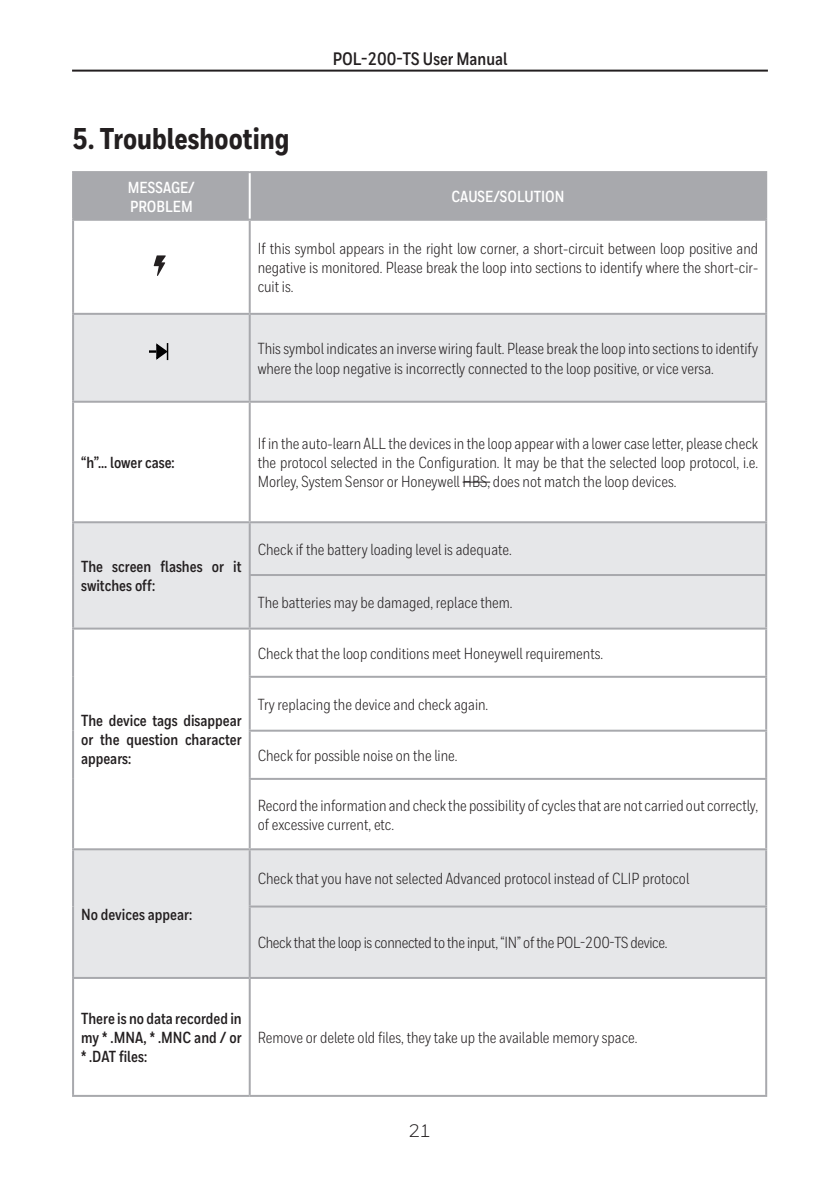
<style>
.page{position:relative;width:840px;height:1191px;background:#fff}
.page>*{position:absolute;margin:0;border:0;box-sizing:border-box;transform-origin:0 0}
.t1{font:800 30px "Honeywell Cond";color:#231f20}
.t2{font:700 18px "Honeywell Cond";color:#231f20}
.t3{font:18px "Honeywell Sans";color:#231f20}
.t4{font:16px/19.2px "Honeywell Cond";color:#231f20;text-align:justify}
.t5{font:700 16px/19.2px "Honeywell Cond";color:#231f20;text-align:justify}
.t6{font:16px "Honeywell Cond";letter-spacing:-.02em;color:#231f20}
.t7{font:700 16px/19.2px "Honeywell Cond";color:#fff}
</style>
<div class="page">
<hr style="left:72px;top:70px;width:695px;height:2px;background:#231f20">
<div style="left:74px;top:173px;width:690px;height:46px;background:#a8a9ad"></div>
<svg style="left:74px;top:315px;width:690px;height:662px"></svg>
<hr style="left:248px;top:173px;width:2px;height:46px;background:#fff">
<hr style="left:72px;top:171px;width:177px;height:2px;background:#a8a9ad">
<hr style="left:72px;top:173px;width:2px;height:46px;background:#a8a9ad">
<hr style="left:249px;top:171px;width:517px;height:2px;background:#a8a9ad">
<hr style="left:764px;top:173px;width:2px;height:46px;background:#a8a9ad">
<hr style="left:72px;top:219px;width:177px;height:2px;background:#a8a9ad">
<hr style="left:72px;top:221px;width:2px;height:92px;background:#a8a9ad">
<hr style="left:249px;top:219px;width:517px;height:2px;background:#a8a9ad">
<hr style="left:248px;top:221px;width:2px;height:92px;background:#a8a9ad">
<hr style="left:764px;top:221px;width:2px;height:92px;background:#a8a9ad">
<hr style="left:72px;top:313px;width:177px;height:2px;background:#a8a9ad">
<hr style="left:72px;top:315px;width:2px;height:86px;background:#a8a9ad">
<hr style="left:249px;top:313px;width:517px;height:2px;background:#a8a9ad">
<hr style="left:248px;top:315px;width:2px;height:86px;background:#a8a9ad">
<hr style="left:764px;top:315px;width:2px;height:86px;background:#a8a9ad">
<hr style="left:72px;top:401px;width:177px;height:2px;background:#a8a9ad">
<hr style="left:72px;top:403px;width:2px;height:118px;background:#a8a9ad">
<hr style="left:249px;top:401px;width:517px;height:2px;background:#a8a9ad">
<hr style="left:248px;top:403px;width:2px;height:118px;background:#a8a9ad">
<hr style="left:764px;top:403px;width:2px;height:118px;background:#a8a9ad">
<hr style="left:72px;top:521px;width:177px;height:2px;background:#a8a9ad">
<hr style="left:72px;top:523px;width:2px;height:52px;background:#a8a9ad">
<hr style="left:72px;top:575px;width:2px;height:52px;background:#a8a9ad">
<hr style="left:249px;top:521px;width:517px;height:2px;background:#a8a9ad">
<hr style="left:248px;top:523px;width:2px;height:51px;background:#a8a9ad">
<hr style="left:764px;top:523px;width:2px;height:51px;background:#a8a9ad">
<hr style="left:248px;top:574px;width:518px;height:2px;background:#a8a9ad">
<hr style="left:248px;top:576px;width:2px;height:51px;background:#a8a9ad">
<hr style="left:764px;top:576px;width:2px;height:51px;background:#a8a9ad">
<hr style="left:72px;top:627px;width:177px;height:2px;background:#a8a9ad">
<hr style="left:72px;top:629px;width:2px;height:48px;background:#a8a9ad">
<hr style="left:72px;top:677px;width:2px;height:53px;background:#a8a9ad">
<hr style="left:72px;top:730px;width:2px;height:49px;background:#a8a9ad">
<hr style="left:72px;top:779px;width:2px;height:69px;background:#a8a9ad">
<hr style="left:249px;top:627px;width:517px;height:2px;background:#a8a9ad">
<hr style="left:248px;top:629px;width:2px;height:47px;background:#a8a9ad">
<hr style="left:764px;top:629px;width:2px;height:47px;background:#a8a9ad">
<hr style="left:248px;top:676px;width:518px;height:2px;background:#a8a9ad">
<hr style="left:248px;top:678px;width:2px;height:51px;background:#a8a9ad">
<hr style="left:764px;top:678px;width:2px;height:51px;background:#a8a9ad">
<hr style="left:248px;top:729px;width:518px;height:2px;background:#a8a9ad">
<hr style="left:248px;top:731px;width:2px;height:47px;background:#a8a9ad">
<hr style="left:764px;top:731px;width:2px;height:47px;background:#a8a9ad">
<hr style="left:248px;top:778px;width:518px;height:2px;background:#a8a9ad">
<hr style="left:248px;top:780px;width:2px;height:68px;background:#a8a9ad">
<hr style="left:764px;top:780px;width:2px;height:68px;background:#a8a9ad">
<hr style="left:72px;top:848px;width:177px;height:2px;background:#a8a9ad">
<hr style="left:72px;top:850px;width:2px;height:56px;background:#a8a9ad">
<hr style="left:72px;top:906px;width:2px;height:71px;background:#a8a9ad">
<hr style="left:249px;top:848px;width:517px;height:2px;background:#a8a9ad">
<hr style="left:248px;top:850px;width:2px;height:55px;background:#a8a9ad">
<hr style="left:764px;top:850px;width:2px;height:55px;background:#a8a9ad">
<hr style="left:248px;top:905px;width:518px;height:2px;background:#a8a9ad">
<hr style="left:248px;top:907px;width:2px;height:70px;background:#a8a9ad">
<hr style="left:764px;top:907px;width:2px;height:70px;background:#a8a9ad">
<hr style="left:72px;top:977px;width:177px;height:2px;background:#a8a9ad">
<hr style="left:72px;top:979px;width:2px;height:115px;background:#a8a9ad">
<hr style="left:249px;top:977px;width:517px;height:2px;background:#a8a9ad">
<hr style="left:248px;top:979px;width:2px;height:115px;background:#a8a9ad">
<hr style="left:764px;top:979px;width:2px;height:115px;background:#a8a9ad">
<hr style="left:72px;top:1094px;width:177px;height:2px;background:#a8a9ad">
<hr style="left:249px;top:1094px;width:517px;height:2px;background:#a8a9ad">
<svg style="left:154px;top:255px;width:12px;height:21px"></svg>
<svg style="left:149px;top:343px;width:20px;height:17px"></svg>
<svg style="left:462px;top:482px;width:28px;height:1px"></svg>
<p class="t2" style="left:332px;top:48px;width:176px">POL-200-TS User Manual</p>
<h1 class="t1" style="left:72px;top:121px;width:219px">5. Troubleshooting</h1>
<p class="t7" style="left:128px;top:178px;width:68px">MESSAGE/<br>PROBLEM</p>
<p class="t7" style="left:451px;top:187px;width:114px">CAUSE/SOLUTION</p>
<p class="t4" style="left:257px;top:239px;width:501px">If this symbol appears in the right low corner, a short-circuit between loop positive and negative is monitored. Please break the loop into sections to identify where the short-cir&shy;cuit is.</p>
<p class="t4" style="left:257px;top:339px;width:501px">This symbol indicates an inverse wiring fault. Please break the loop into sections to identify where the loop negative is incorrectly connected to the loop positive, or vice versa.</p>
<p class="t5" style="left:81px;top:453px;width:95px">“h”… lower case:</p>
<p class="t4" style="left:257px;top:434px;width:501px">If in the auto-learn ALL the devices in the loop appear with a lower case letter, please check the protocol selected in the Configuration. It may be that the selected loop protocol, i.e.<br>Morley, System Sensor or Honeywell HBS, does not match the loop devices.</p>
<p class="t5" style="left:81px;top:557px;width:162px">The screen flashes or it switches off:</p>
<p class="t5" style="left:81px;top:711px;width:162px">The device tags disappear or the question character appears:</p>
<p class="t5" style="left:81px;top:905px;width:112px">No devices appear:</p>
<p class="t4" style="left:257px;top:540px;width:255px">Check if the battery loading level is adequate.</p>
<p class="t4" style="left:257px;top:593px;width:256px">The batteries may be damaged, replace them.</p>
<p class="t4" style="left:257px;top:644px;width:347px">Check that the loop conditions meet Honeywell requirements.</p>
<p class="t4" style="left:257px;top:695px;width:232px">Try replacing the device and check again.</p>
<p class="t4" style="left:257px;top:746px;width:201px">Check for possible noise on the line.</p>
<p class="t4" style="left:257px;top:795px;width:501px">Record the information and check the possibility of cycles that are not carried out correctly, of excessive current, etc.</p>
<p class="t4" style="left:257px;top:869px;width:433px">Check that you have not selected Advanced protocol instead of CLIP protocol</p>
<p class="t6" style="left:257px;top:933px;width:411px">Check that the loop is connected to the input, “IN” of the POL-200-TS device.</p>
<p class="t5" style="left:81px;top:1009px;width:162px">There is no data recorded in my * .MNA, * .MNC and / or * .DAT files:</p>
<p class="t4" style="left:257px;top:1028px;width:381px">Remove or delete old files, they take up the available memory space.</p>
<p class="t3" style="left:408px;top:1120px;width:24px">21</p>
</div>
